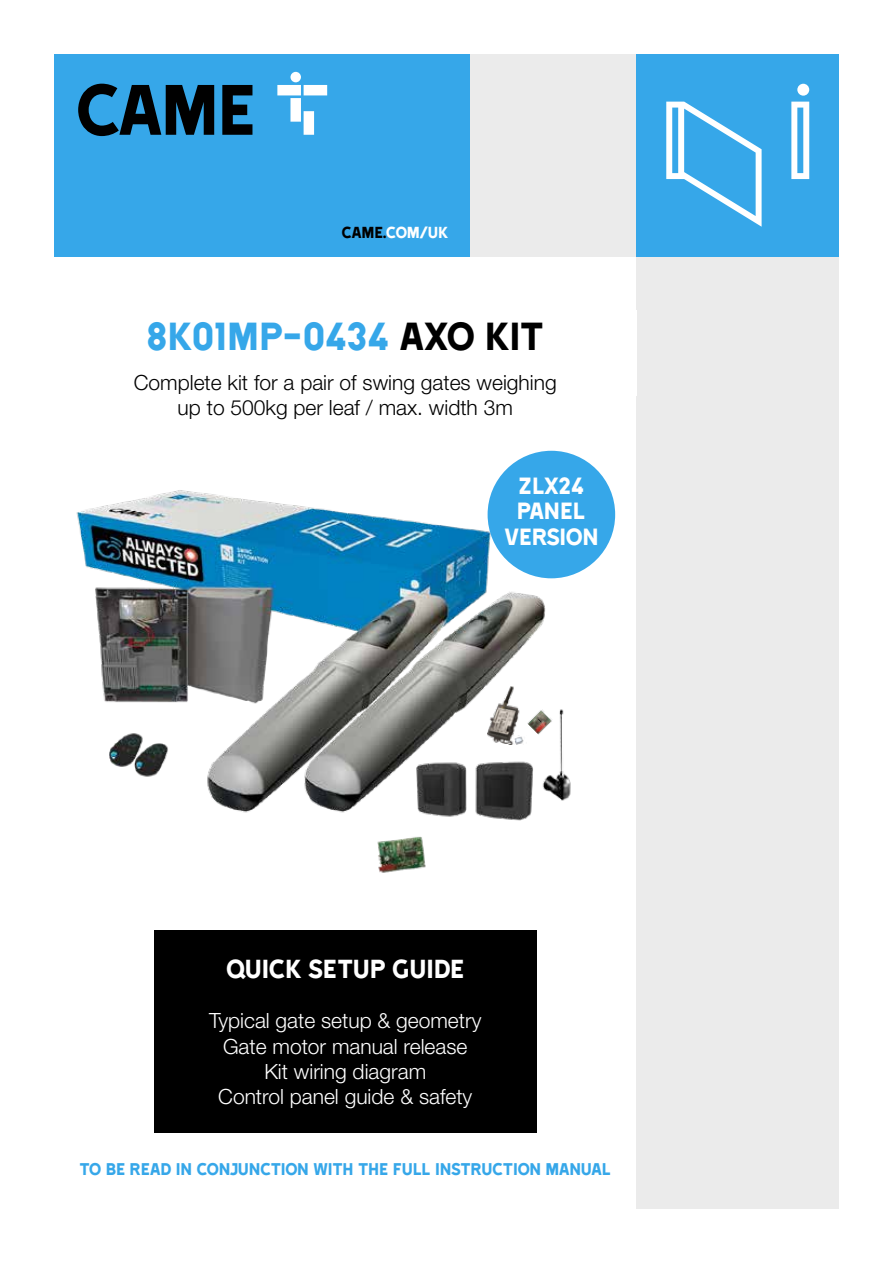
<style>
.page{position:relative;width:893px;height:1263px;background:#fff}
.page>*{position:absolute;margin:0;border:0;box-sizing:border-box;transform-origin:0 0}
.t1{font:45px "Came Type";letter-spacing:-.02em;color:#36a7e9}
.t2{font:30px "Came Type";letter-spacing:-.02em;color:#fff}
.t3{font:27px/25.5px "Came Type";letter-spacing:-.025em;color:#fff;text-align:center}
.t4{font:300 21px/25.2px "Helvetica Neue LT Pro";color:#fff;text-align:center}
.t5{font:300 21px/25.2px "Helvetica Neue LT Pro";color:#000;text-align:center}
.t6{font:19.5px "Came Type";letter-spacing:-.025em;color:#36a7e9}
.t7{font:18.3px "Came Type";letter-spacing:-.02em;color:#fff}
.s1{color:#000}
</style>
<div class="page">
<div style="left:54px;top:54px;width:416px;height:202px;background:#36a7e9"></div>
<div style="left:470px;top:54px;width:369px;height:202px;background:#ebebeb"></div>
<div style="left:636px;top:54px;width:203px;height:1155px;background:#ebebeb"></div>
<svg style="left:78px;top:84px;width:174px;height:52px"></svg>
<svg style="left:277px;top:72px;width:50px;height:63px"></svg>
<div style="left:636px;top:54px;width:203px;height:202px;background:#36a7e9"></div>
<div style="left:797px;top:84px;width:12px;height:12px;background:#fff;border-radius:50%"></div>
<svg style="left:791px;top:102px;width:18px;height:77px"></svg>
<svg style="left:666px;top:102px;width:96px;height:125px"></svg>
<img style="left:76px;top:450px;width:537px;height:423px">
<div style="left:154px;top:930px;width:383px;height:203px;background:#000"></div>
<div style="left:488px;top:451px;width:127px;height:127px;background:#36a7e9;border-radius:50%"></div>
<img style="left:488px;top:687px;width:49px;height:57px">
<img style="left:513px;top:736px;width:14px;height:9px">
<img style="left:527px;top:708px;width:27px;height:27px">
<p class="t7" style="left:341px;top:223px;width:109px"><span class="s1">CAME.</span>COM/UK</p>
<h1 class="t1" style="left:146px;top:312px;width:400px">8K01MP-0434 <span class="s1">AXO KIT</span></h1>
<p class="t5" style="left:134px;top:369px;width:424px">Complete kit for a pair of swing gates weighing up to 500kg per leaf / max. width 3m</p>
<p class="t3" style="left:504px;top:472px;width:96px">ZLX24<br>PANEL<br>VERSION</p>
<h2 class="t2" style="left:226px;top:953px;width:240px">QUICK SETUP GUIDE</h2>
<p class="t4" style="left:209px;top:1008px;width:274px">Typical gate setup &amp; geometry<br>Gate motor manual release<br>Kit wiring diagram<br>Control panel guide &amp; safety</p>
<p class="t6" style="left:79px;top:1159px;width:533px">TO BE READ IN CONJUNCTION WITH THE FULL INSTRUCTION MANUAL</p>
</div>
